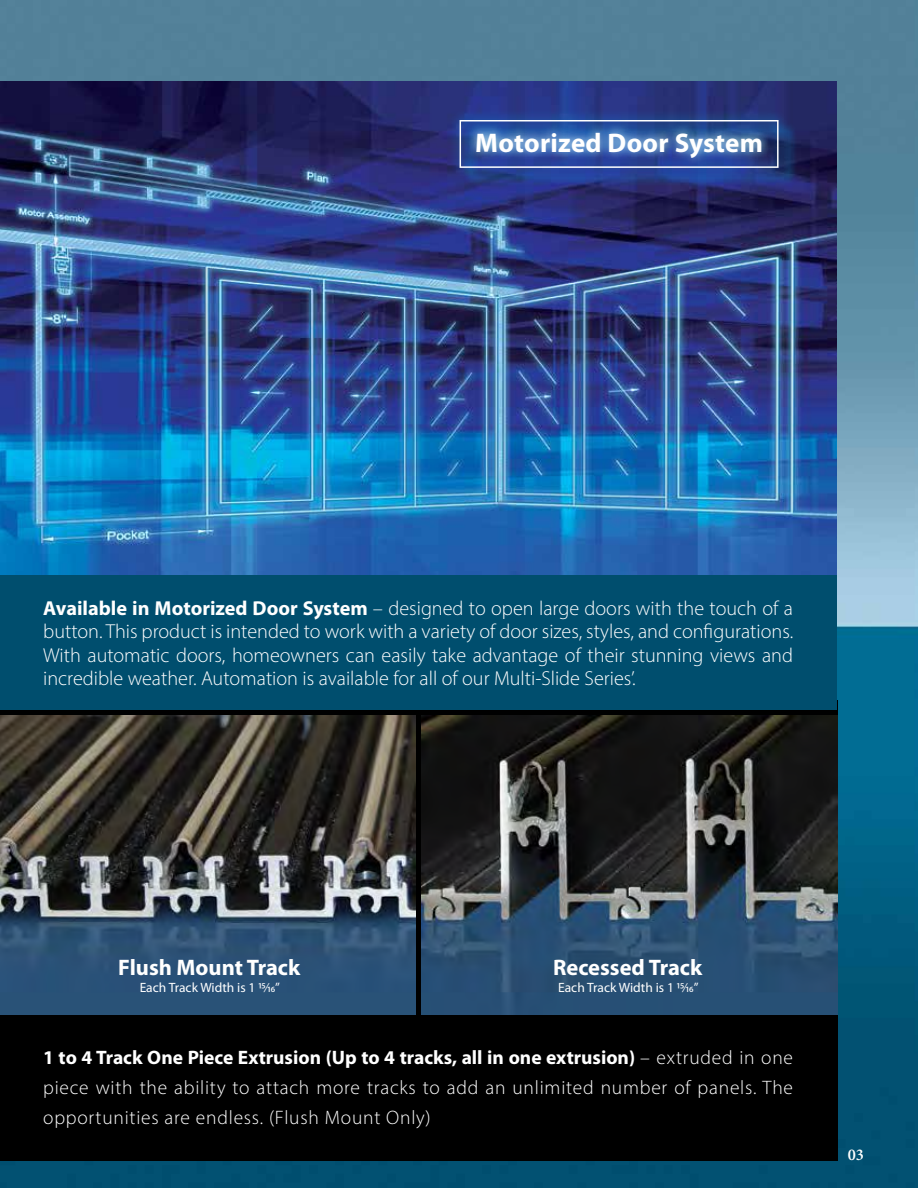
<style>
.page{position:relative;width:918px;height:1188px;background:#fff}
.page>*{position:absolute;margin:0;border:0;box-sizing:border-box;transform-origin:0 0}
.t1{font:700 27px "Myriad Pro";letter-spacing:.01em;color:#fff}
.t2{font:700 22.5px "Myriad Pro";color:#fff}
.t3{font:300 20.25px/23.4px "Myriad Pro";color:#fff;text-align:justify}
.t4{font:300 19.5px/30px "Myriad Pro";letter-spacing:.04em;color:#fff;text-align:justify}
.t5{font:600 16.5px "Minion Pro";color:#fff}
.t6{font:13.5px "Myriad Pro";color:#fff}
.s1{font-weight:700}
</style>
<div class="page">
<img style="left:0;top:0;width:918px;height:1188px">
<div style="left:0;top:701px;width:838px;height:460px;background:#000"></div>
<img style="left:0;top:81px;width:837px;height:494px">
<div style="left:0;top:575px;width:837px;height:135px;background:#004e6e"></div>
<img style="left:0;top:716px;width:416px;height:299px">
<img style="left:422px;top:716px;width:416px;height:299px">
<svg style="left:462px;top:122px;width:335px;height:65px;background:#263681"></svg>
<svg style="left:450px;top:110px;width:338px;height:68px;background:#2a408b"></svg>
<svg style="left:462px;top:118px;width:314px;height:53px;background:#5c72ad"></svg>
<div style="left:468px;top:123px;width:303px;height:43px;background:#fff;opacity:.75"></div>
<h1 class="t1" style="left:475px;top:125px;width:289px">Motorized Door System</h1>
<p class="t3" style="left:43px;top:596px;width:751px"><span class="s1">Available in Motorized Door System</span> – designed to open large doors with the touch of a button. This product is intended to work with a variety of door sizes, styles, and configurations.<br>With automatic doors, homeowners can easily take advantage of their stunning views and incredible weather. Automation is available for all of our Multi-Slide Series’.</p>
<p class="t2" style="left:118px;top:953px;width:184px">Flush Mount Track</p>
<p class="t6" style="left:140px;top:979px;width:142px">Each Track Width is 1 15/16”</p>
<p class="t2" style="left:553px;top:953px;width:151px">Recessed Track</p>
<p class="t6" style="left:558px;top:979px;width:142px">Each Track Width is 1 15/16”</p>
<p class="t4" style="left:43px;top:1042px;width:751px"><span class="s1">1 to 4 Track One Piece Extrusion (Up to 4 tracks, all in one extrusion)</span> – extruded in one piece with the ability to attach more tracks to add an unlimited number of panels. The opportunities are endless. (Flush Mount Only)</p>
<p class="t5" style="left:848px;top:1143px;width:18px">03</p>
</div>
